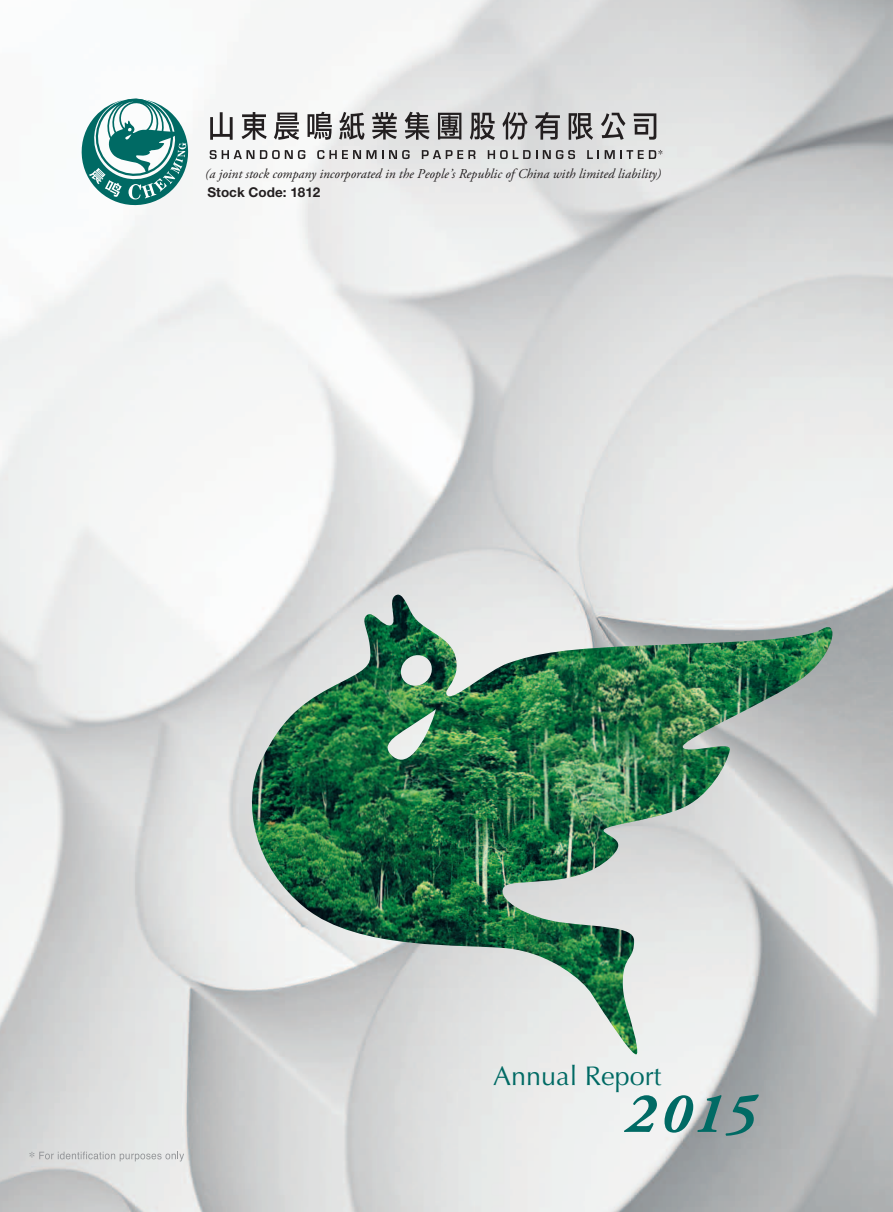
<style>
.page{position:relative;width:893px;height:1212px;background:#fff}
.page>*{position:absolute;margin:0;border:0;box-sizing:border-box;transform-origin:0 0}
.t1{font:italic 700 57.15px "Adobe Garamond Pro";color:#006a64}
.t2{font:27px "Optima LT Std";color:#006a64}
.t3{font:italic 13.5px "Adobe Garamond Pro";color:#231f20}
.t4{font:700 13.5px "Helvetica Neue LT Std";color:#231f20}
</style>
<div class="page">
<img style="left:0;top:0;width:893px;height:1212px">
<svg style="left:210px;top:112px;width:23px;height:28px"></svg>
<svg style="left:242px;top:112px;width:25px;height:28px"></svg>
<svg style="left:274px;top:113px;width:25px;height:27px"></svg>
<svg style="left:308px;top:112px;width:24px;height:28px"></svg>
<svg style="left:339px;top:112px;width:26px;height:28px"></svg>
<svg style="left:372px;top:112px;width:25px;height:27px"></svg>
<svg style="left:405px;top:112px;width:24px;height:28px"></svg>
<svg style="left:438px;top:113px;width:23px;height:26px"></svg>
<svg style="left:470px;top:113px;width:25px;height:27px"></svg>
<svg style="left:502px;top:112px;width:26px;height:28px"></svg>
<svg style="left:535px;top:112px;width:25px;height:28px"></svg>
<svg style="left:569px;top:113px;width:24px;height:27px"></svg>
<svg style="left:601px;top:113px;width:24px;height:27px"></svg>
<svg style="left:634px;top:113px;width:22px;height:27px"></svg>
<svg style="left:210px;top:150px;width:44px;height:9px"></svg>
<svg style="left:260px;top:150px;width:45px;height:9px"></svg>
<svg style="left:317px;top:150px;width:93px;height:9px"></svg>
<svg style="left:422px;top:150px;width:53px;height:9px"></svg>
<svg style="left:488px;top:150px;width:49px;height:9px"></svg>
<svg style="left:543px;top:150px;width:32px;height:9px"></svg>
<svg style="left:587px;top:150px;width:12px;height:9px"></svg>
<svg style="left:605px;top:150px;width:57px;height:9px"></svg>
<svg style="left:76px;top:94px;width:118px;height:117px"></svg>
<img style="left:249px;top:595px;width:592px;height:460px">
<svg style="left:29px;top:1151px;width:155px;height:10px;background:#d0d2d2"></svg>
<p class="t3" style="left:205px;top:166px;width:457px">(a joint stock company incorporated in the People’s Republic of China with limited liability)</p>
<p class="t4" style="left:208px;top:184px;width:114px">Stock Code: 1812</p>
<h2 class="t2" style="left:493px;top:1060px;width:170px">Annual Report</h2>
<h1 class="t1" style="left:625px;top:1081px;width:132px">2015</h1>
</div>
